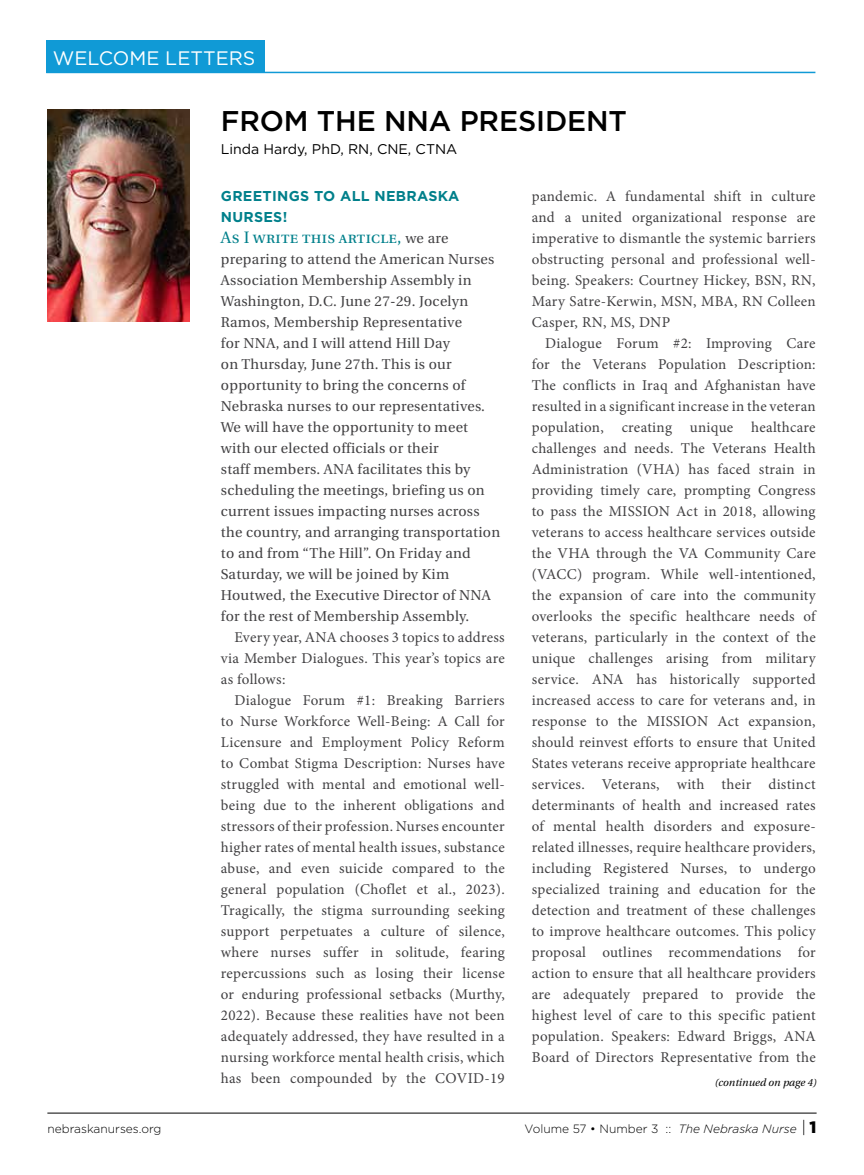
<style>
.page{position:relative;width:864px;height:1175px;background:#fff}
.page>*{position:absolute;margin:0;border:0;box-sizing:border-box;transform-origin:0 0}
.t1{font:500 28.5px "Gotham";letter-spacing:-.005em;color:#000}
.t2{font:19.5px "Gotham";color:#fff}
.t3{font:16.5px "Utopia Regular SC";letter-spacing:.02em;color:#00808b}
.t4{font:15px/21px "Minion Pro";letter-spacing:.02em;color:#414042;text-align:justify}
.t5{font:14.25px/21px "Utopia";letter-spacing:.02em;color:#414042}
.t6{font:700 14.25px/21px "Gotham";letter-spacing:.02em;color:#00808b}
.t7{font:14.1px "Gotham";color:#000}
.t8{font:300 12px "Gotham";color:#000}
.t9{font:italic 10.5px "Utopia";color:#000}
.s1{font-family:"Utopia";font-size:14.25px;color:#414042}
.s2{font-style:italic}
.s3{font-size:16.5px}
.s4{font-weight:900;font-size:16.5px}
</style>
<div class="page">
<hr style="left:47px;top:1112px;width:770px;height:1px;background:#000">
<img style="left:47px;top:110px;width:142px;height:211px">
<div style="left:46px;top:41px;width:219px;height:32px;background:#109ad6"></div>
<hr style="left:46px;top:72px;width:769px;height:1px;background:#109ad6">
<h2 class="t2" style="left:53px;top:45px;width:204px">WELCOME LETTERS</h2>
<h1 class="t1" style="left:221px;top:102px;width:408px">FROM THE NNA PRESIDENT</h1>
<p class="t7" style="left:221px;top:140px;width:238px">Linda Hardy, PhD, RN, CNE, CTNA</p>
<p class="t6" style="left:221px;top:185px;width:240px">GREETINGS TO ALL NEBRASKA<br>NURSES!</p>
<p class="t3" style="left:221px;top:228px;width:229px">As I write this article, <span class="s1">we are</span></p>
<p class="t5" style="left:221px;top:249px;width:281px">preparing to attend the American Nurses Association Membership Assembly in Washington, D.C. June 27-29. Jocelyn Ramos, Membership Representative<br>for NNA, and I will attend Hill Day<br>on Thursday, June 27th. This is our opportunity to bring the concerns of Nebraska nurses to our representatives.<br>We will have the opportunity to meet with our elected officials or their<br>staff members. ANA facilitates this by scheduling the meetings, briefing us on current issues impacting nurses across the country, and arranging transportation to and from “The Hill”. On Friday and Saturday, we will be joined by Kim Houtwed, the Executive Director of NNA for the rest of Membership Assembly.</p>
<p class="t4" style="left:221px;top:627px;width:285px;text-indent:14px">Every year, ANA chooses 3 topics to address via Member Dialogues. This year’s topics are as follows:</p>
<p class="t4" style="left:221px;top:690px;width:285px;text-indent:14px">Dialogue Forum #1: Breaking Barriers to Nurse Workforce Well-Being: A Call for Licensure and Employment Policy Reform to Combat Stigma Description: Nurses have struggled with mental and emotional well&shy;being due to the inherent obligations and stressors of their profession. Nurses encounter higher rates of mental health issues, substance abuse, and even suicide compared to the general population (Choflet et al., 2023).<br>Tragically, the stigma surrounding seeking support perpetuates a culture of silence, where nurses suffer in solitude, fearing repercussions such as losing their license or enduring professional setbacks (Murthy, 2022). Because these realities have not been adequately addressed, they have resulted in a nursing workforce mental health crisis, which has been compounded by the COVID-19</p>
<p class="t4" style="left:532px;top:186px;width:285px">pandemic. A fundamental shift in culture and a united organizational response are imperative to dismantle the systemic barriers obstructing personal and professional well&shy;being. Speakers: Courtney Hickey, BSN, RN, Mary Satre-Kerwin, MSN, MBA, RN Colleen Casper, RN, MS, DNP</p>
<p class="t4" style="left:532px;top:333px;width:285px;text-indent:14px">Dialogue Forum #2: Improving Care for the Veterans Population Description:<br>The conflicts in Iraq and Afghanistan have resulted in a significant increase in the veteran population, creating unique healthcare challenges and needs. The Veterans Health Administration (VHA) has faced strain in providing timely care, prompting Congress to pass the MISSION Act in 2018, allowing veterans to access healthcare services outside the VHA through the VA Community Care (VACC) program. While well-intentioned, the expansion of care into the community overlooks the specific healthcare needs of veterans, particularly in the context of the unique challenges arising from military service. ANA has historically supported increased access to care for veterans and, in response to the MISSION Act expansion, should reinvest efforts to ensure that United States veterans receive appropriate healthcare services. Veterans, with their distinct determinants of health and increased rates of mental health disorders and exposure&shy;related illnesses, require healthcare providers, including Registered Nurses, to undergo specialized training and education for the detection and treatment of these challenges to improve healthcare outcomes. This policy proposal outlines recommendations for action to ensure that all healthcare providers are adequately prepared to provide the highest level of care to this specific patient population. Speakers: Edward Briggs, ANA Board of Directors Representative from the</p>
<p class="t9" style="left:715px;top:1076px;width:103px">(continued on page 4)</p>
<p class="t8" style="left:47px;top:1121px;width:116px">nebraskanurses.org</p>
<p class="t8" style="left:525px;top:1121px;width:294px">Volume 57 • Number 3 :: <span class="s2">The Nebraska Nurse</span> <span class="s3">|</span> <span class="s4">1</span></p>
</div>
